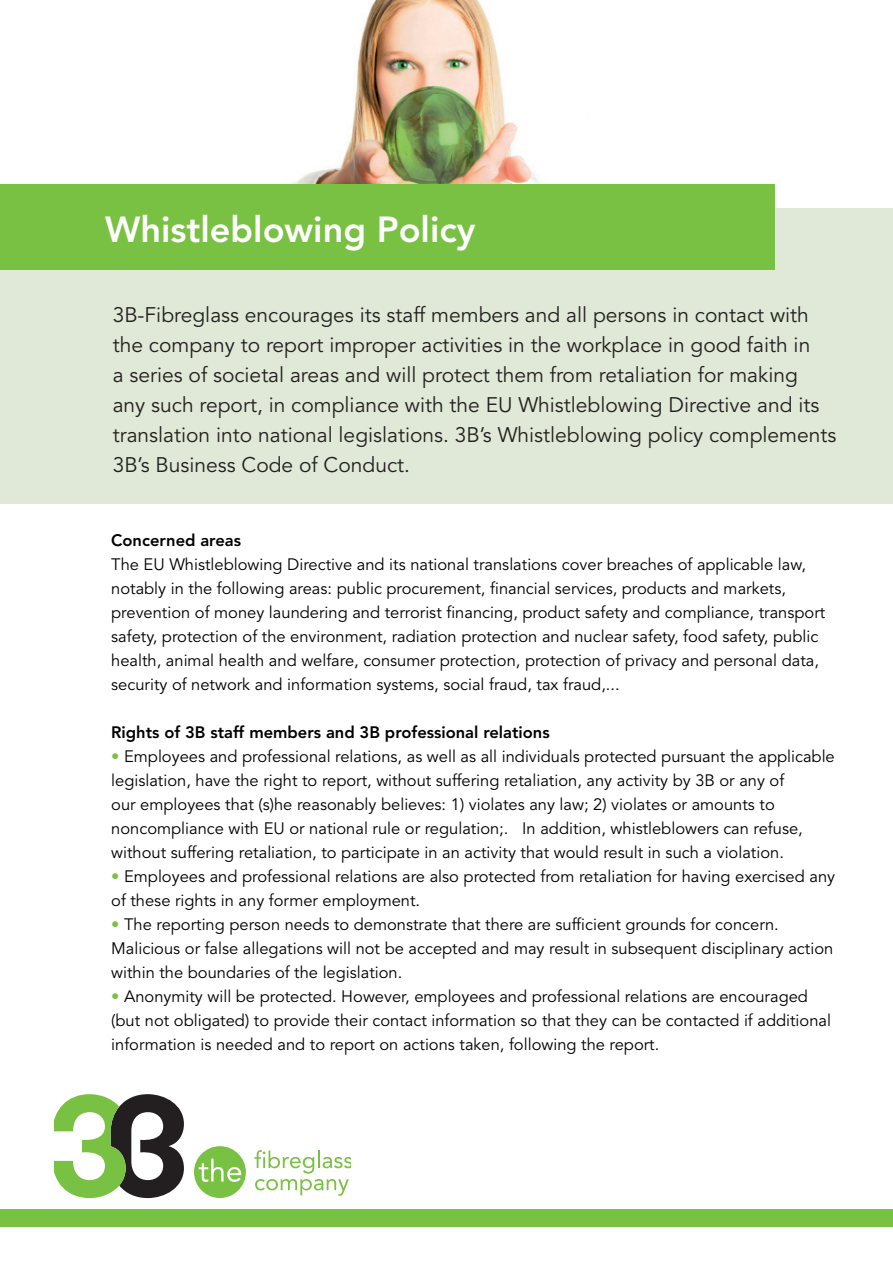
<style>
.page{position:relative;width:893px;height:1263px;background:#fff}
.page>*{position:absolute;margin:0;border:0;box-sizing:border-box;transform-origin:0 0}
.t1{font:800 36px "Avenir LT Pro";color:#fff}
.t2{font:21px/30px "Avenir LT Std";color:#231f20}
.t3{font:16.5px/24px "Avenir LT Std";color:#000}
.t4{font:800 16.5px "Avenir LT Pro";color:#000}
.s1{color:#79c143}
</style>
<div class="page">
<img style="left:290px;top:0;width:249px;height:184px">
<div style="left:0;top:208px;width:893px;height:296px;background:#e0e8d7"></div>
<svg style="left:54px;top:1094px;width:130px;height:104px"></svg>
<svg style="left:254px;top:1150px;width:97px;height:23px"></svg>
<svg style="left:255px;top:1179px;width:94px;height:17px"></svg>
<div style="left:194px;top:1146px;width:52px;height:52px;background:#79c142;border-radius:50%"></div>
<svg style="left:199px;top:1158px;width:42px;height:24px"></svg>
<div style="left:0;top:184px;width:775px;height:85px;background:#79c142"></div>
<div style="left:0;top:1210px;width:893px;height:17px;background:#79c142"></div>
<p class="t1" style="left:105px;top:208px;width:372px">Whistleblowing Policy</p>
<p class="t2" style="left:113px;top:300px;width:725px">3B-Fibreglass encourages its staff members and all persons in contact with the company to report improper activities in the workplace in good faith in<br>a series of societal areas and will protect them from retaliation for making<br>any such report, in compliance with the EU Whistleblowing Directive and its translation into national legislations. 3B’s Whistleblowing policy complements 3B’s Business Code of Conduct.</p>
<p class="t4" style="left:111px;top:530px;width:131px">Concerned areas</p>
<p class="t3" style="left:111px;top:552px;width:716px">The EU Whistleblowing Directive and its national translations cover breaches of applicable law, notably in the following areas: public procurement, financial services, products and markets, prevention of money laundering and terrorist financing, product safety and compliance, transport safety, protection of the environment, radiation protection and nuclear safety, food safety, public health, animal health and welfare, consumer protection, protection of privacy and personal data, security of network and information systems, social fraud, tax fraud,...</p>
<p class="t4" style="left:111px;top:722px;width:440px">Rights of 3B staff members and 3B professional relations</p>
<p class="t3" style="left:111px;top:744px;width:725px"><span class="s1">•</span> Employees and professional relations, as well as all individuals protected pursuant the applicable legislation, have the right to report, without suffering retaliation, any activity by 3B or any of<br>our employees that (s)he reasonably believes: 1) violates any law; 2) violates or amounts to noncompliance with EU or national rule or regulation;. In addition, whistleblowers can refuse, without suffering retaliation, to participate in an activity that would result in such a violation.</p>
<p class="t3" style="left:111px;top:864px;width:725px"><span class="s1">•</span> Employees and professional relations are also protected from retaliation for having exercised any of these rights in any former employment.</p>
<p class="t3" style="left:111px;top:912px;width:723px"><span class="s1">•</span> The reporting person needs to demonstrate that there are sufficient grounds for concern.<br>Malicious or false allegations will not be accepted and may result in subsequent disciplinary action within the boundaries of the legislation.</p>
<p class="t3" style="left:111px;top:984px;width:721px"><span class="s1">•</span> Anonymity will be protected. However, employees and professional relations are encouraged (but not obligated) to provide their contact information so that they can be contacted if additional information is needed and to report on actions taken, following the report.</p>
</div>
